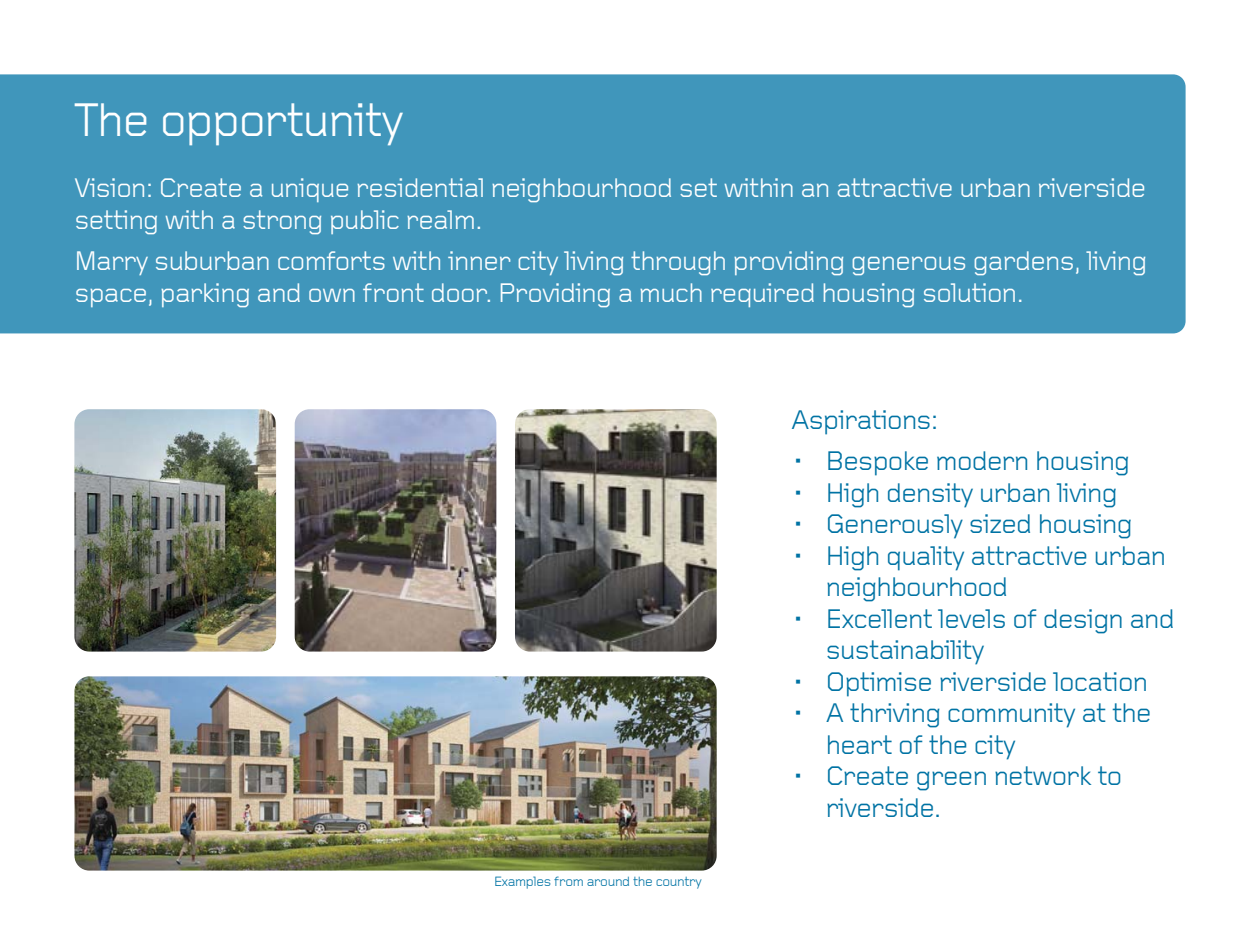
<style>
.page{position:relative;width:1260px;height:945px;background:#fff}
.page>*{position:absolute;margin:0;border:0;box-sizing:border-box;transform-origin:0 0}
.t1{font:49px "Foundry Gridnik";letter-spacing:-.025em;color:#fff}
.t2{font:28px/31.5px "Foundry Gridnik";letter-spacing:-.025em;color:#0073a4}
.t3{font:28px/31.5px "Foundry Gridnik";letter-spacing:-.025em;color:#fff}
.t4{font:14px "Foundry Gridnik";letter-spacing:-.025em;color:#0073a4}
</style>
<div class="page">
<div style="left:0;top:74px;width:1186px;height:259px;background:#4096bb"></div>
<img style="left:74px;top:676px;width:643px;height:195px;border-radius:15px">
<img style="left:74px;top:409px;width:202px;height:243px;border-radius:15px">
<img style="left:295px;top:409px;width:201px;height:243px;border-radius:15px">
<img style="left:515px;top:409px;width:202px;height:243px;border-radius:15px">
<h1 class="t1" style="left:74px;top:103px;width:331px">The opportunity</h1>
<p class="t3" style="left:74px;top:175px;width:1073px">Vision: Create a unique residential neighbourhood set within an attractive urban riverside setting with a strong public realm.</p>
<p class="t3" style="left:74px;top:248px;width:1075px">Marry suburban comforts with inner city living through providing generous gardens, living space, parking and own front door. Providing a much required housing solution.</p>
<p class="t4" style="left:494px;top:877px;width:209px">Examples from around the country</p>
<p class="t2" style="left:791px;top:406px;width:149px">Aspirations:</p>
<p class="t2" style="left:791px;top:448px;width:341px">• Bespoke modern housing</p>
<p class="t2" style="left:791px;top:479px;width:328px">• High density urban living</p>
<p class="t2" style="left:791px;top:511px;width:343px">• Generously sized housing</p>
<p class="t2" style="left:826px;top:542px;width:342px;text-indent:-35px">• High quality attractive urban neighbourhood</p>
<p class="t2" style="left:826px;top:605px;width:350px;text-indent:-35px">• Excellent levels of design and sustainability</p>
<p class="t2" style="left:791px;top:668px;width:358px">• Optimise riverside location</p>
<p class="t2" style="left:826px;top:700px;width:327px;text-indent:-35px">• A thriving community at the heart of the city</p>
<p class="t2" style="left:826px;top:763px;width:298px;text-indent:-35px">• Create green network to riverside.</p>
</div>
